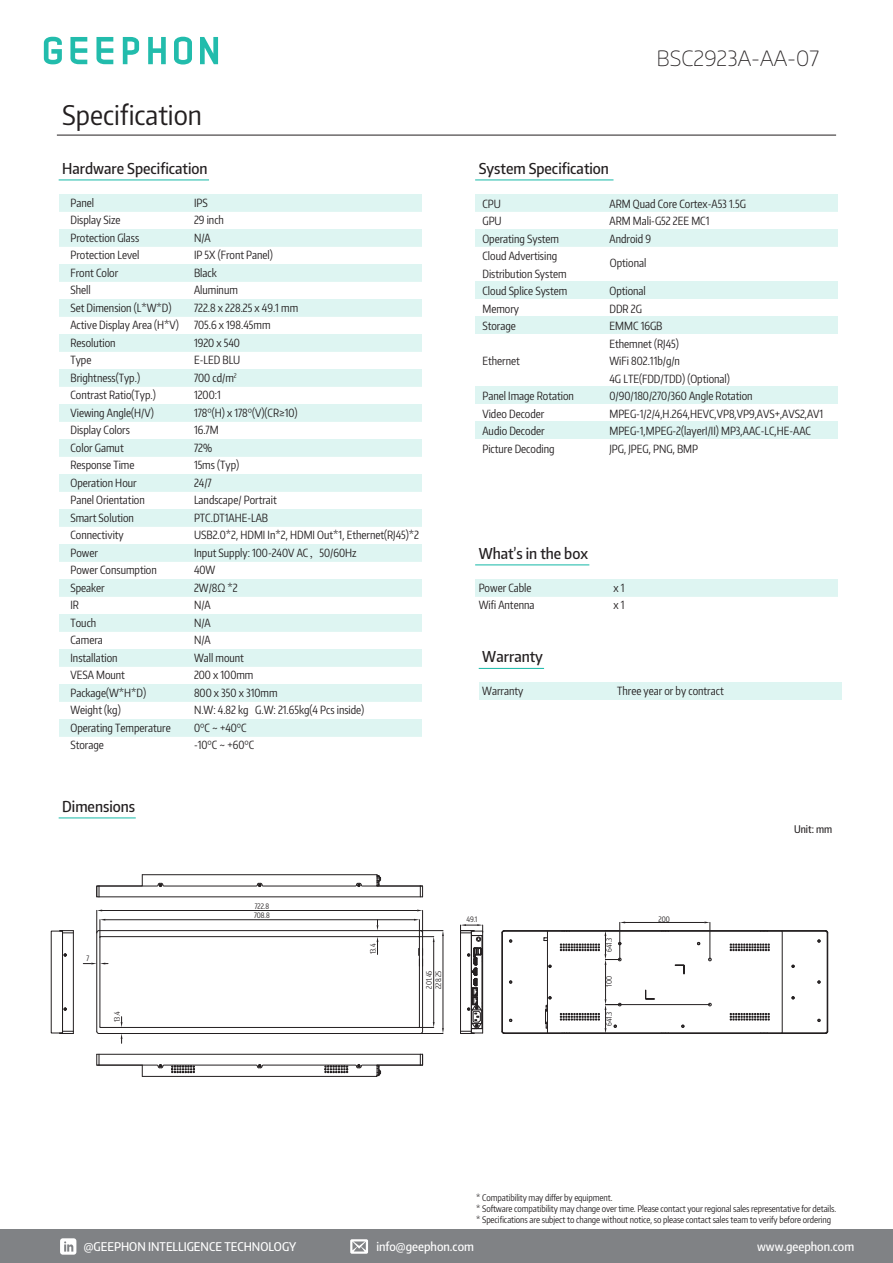
<style>
.page{position:relative;width:893px;height:1263px;background:#fff}
.page>*{position:absolute;margin:0;border:0;box-sizing:border-box;transform-origin:0 0}
.t1{font:27px "Encode Sans Condensed";color:#231f20}
.t2{font:100 21px "Encode Sans Normal";color:#231f20}
.t3{font:500 15px "Encode Sans Condensed";color:#231f20}
.t4{font:500 12px "Encode Sans Condensed";color:#fff}
.t5{font:11.25px/17.5px "Encode Sans Compressed";color:#231f20}
.t6{font:500 10.5px "Encode Sans Compressed";color:#231f20}
.t7{font:9px/10.8px "Encode Sans Compressed";letter-spacing:-.005em;color:#231f20}
.t8{font:7.5px/9.4px "Encode Sans Compressed";color:#231f20}
.s1{font-family:"Adobe Song Std";font-weight:300}
</style>
<div class="page">
<div style="left:475px;top:579px;width:363px;height:17px;background:#def5f2"></div>
<hr style="left:475px;top:564px;width:114px;height:1px;background:#22bcac">
<div style="left:0;top:1230px;width:893px;height:33px;background:#808285"></div>
<svg style="left:60px;top:1238px;width:16px;height:17px"></svg>
<svg style="left:350px;top:1239px;width:18px;height:15px"></svg>
<svg style="left:44px;top:37px;width:18px;height:27px"></svg>
<svg style="left:70px;top:37px;width:17px;height:27px"></svg>
<svg style="left:96px;top:37px;width:17px;height:27px"></svg>
<svg style="left:123px;top:37px;width:16px;height:27px"></svg>
<svg style="left:148px;top:37px;width:18px;height:27px"></svg>
<svg style="left:174px;top:37px;width:18px;height:28px"></svg>
<svg style="left:200px;top:37px;width:18px;height:27px"></svg>
<div style="left:59px;top:194px;width:363px;height:18px;background:#def5f2"></div>
<div style="left:59px;top:229px;width:363px;height:18px;background:#def5f2"></div>
<div style="left:59px;top:264px;width:363px;height:18px;background:#def5f2"></div>
<div style="left:59px;top:299px;width:363px;height:18px;background:#def5f2"></div>
<div style="left:59px;top:334px;width:363px;height:18px;background:#def5f2"></div>
<div style="left:59px;top:369px;width:363px;height:18px;background:#def5f2"></div>
<div style="left:59px;top:404px;width:363px;height:18px;background:#def5f2"></div>
<div style="left:59px;top:439px;width:363px;height:18px;background:#def5f2"></div>
<div style="left:59px;top:474px;width:363px;height:17px;background:#def5f2"></div>
<div style="left:59px;top:509px;width:363px;height:17px;background:#def5f2"></div>
<div style="left:59px;top:544px;width:363px;height:17px;background:#def5f2"></div>
<div style="left:59px;top:579px;width:363px;height:17px;background:#def5f2"></div>
<div style="left:59px;top:614px;width:363px;height:17px;background:#def5f2"></div>
<div style="left:59px;top:649px;width:363px;height:17px;background:#def5f2"></div>
<div style="left:59px;top:684px;width:363px;height:17px;background:#def5f2"></div>
<div style="left:59px;top:719px;width:363px;height:17px;background:#def5f2"></div>
<hr style="left:59px;top:179px;width:150px;height:1px;background:#22bcac">
<hr style="left:59px;top:817px;width:77px;height:1px;background:#22bcac">
<div style="left:479px;top:682px;width:363px;height:18px;background:#def5f2"></div>
<hr style="left:479px;top:668px;width:65px;height:1px;background:#22bcac">
<hr style="left:57px;top:135px;width:779px;height:1px;background:#231f20">
<div style="left:475px;top:194px;width:363px;height:18px;background:#def5f2"></div>
<div style="left:475px;top:229px;width:363px;height:18px;background:#def5f2"></div>
<div style="left:475px;top:282px;width:363px;height:17px;background:#def5f2"></div>
<div style="left:475px;top:317px;width:363px;height:17px;background:#def5f2"></div>
<div style="left:475px;top:387px;width:363px;height:17px;background:#def5f2"></div>
<div style="left:475px;top:422px;width:363px;height:17px;background:#def5f2"></div>
<hr style="left:475px;top:179px;width:138px;height:1px;background:#22bcac">
<hr style="left:99px;top:1033px;width:321px;height:1px;background:#231f20">
<hr style="left:96px;top:933px;width:1px;height:98px;background:#231f20">
<hr style="left:99px;top:930px;width:321px;height:1px;background:#231f20">
<hr style="left:422px;top:933px;width:1px;height:98px;background:#231f20">
<svg style="left:96px;top:1027px;width:4px;height:7px"></svg>
<hr style="left:419px;top:937px;width:1px;height:90px;background:#231f20">
<hr style="left:100px;top:936px;width:319px;height:1px;background:#231f20">
<hr style="left:100px;top:937px;width:1px;height:90px;background:#231f20">
<hr style="left:100px;top:1027px;width:319px;height:1px;background:#231f20">
<hr style="left:569px;top:1033px;width:92px;height:1px;background:#231f20">
<hr style="left:666px;top:930px;width:97px;height:1px;background:#231f20">
<hr style="left:567px;top:930px;width:97px;height:1px;background:#231f20">
<hr style="left:766px;top:930px;width:59px;height:1px;background:#231f20">
<hr style="left:668px;top:1033px;width:92px;height:1px;background:#231f20">
<hr style="left:768px;top:1033px;width:57px;height:1px;background:#231f20">
<svg style="left:645px;top:990px;width:10px;height:9px"></svg>
<svg style="left:675px;top:965px;width:9px;height:9px"></svg>
<div style="left:547px;top:931px;width:235px;height:102px;border:1px solid #231f20"></div>
<svg style="left:730px;top:1013px;width:40px;height:7px"></svg>
<svg style="left:730px;top:944px;width:40px;height:7px"></svg>
<hr style="left:782px;top:931px;width:43px;height:1px;background:#231f20">
<hr style="left:827px;top:933px;width:1px;height:98px;background:#231f20">
<svg style="left:817px;top:939px;width:3px;height:4px"></svg>
<svg style="left:791px;top:965px;width:4px;height:3px"></svg>
<svg style="left:791px;top:996px;width:4px;height:3px"></svg>
<svg style="left:96px;top:1054px;width:327px;height:23px"></svg>
<hr style="left:97px;top:1065px;width:45px;height:1px;background:#231f20">
<svg style="left:96px;top:874px;width:327px;height:23px"></svg>
<hr style="left:73px;top:930px;width:1px;height:101px;background:#231f20">
<svg style="left:64px;top:1007px;width:3px;height:4px"></svg>
<svg style="left:60px;top:1031px;width:14px;height:3px"></svg>
<hr style="left:62px;top:933px;width:1px;height:98px;background:#231f20">
<svg style="left:60px;top:930px;width:13px;height:3px"></svg>
<hr style="left:105px;top:919px;width:309px;height:1px;background:#231f20">
<hr style="left:102px;top:910px;width:315px;height:1px;background:#231f20">
<svg style="left:96px;top:909px;width:9px;height:28px"></svg>
<hr style="left:433px;top:942px;width:1px;height:80px;background:#231f20">
<hr style="left:443px;top:936px;width:1px;height:92px;background:#231f20">
<svg style="left:414px;top:909px;width:30px;height:33px"></svg>
<svg style="left:419px;top:1022px;width:25px;height:12px"></svg>
<hr style="left:619px;top:922px;width:1px;height:37px;background:#231f20">
<hr style="left:710px;top:922px;width:1px;height:37px;background:#231f20">
<hr style="left:625px;top:922px;width:79px;height:1px;background:#231f20">
<svg style="left:502px;top:930px;width:119px;height:104px"></svg>
<hr style="left:620px;top:1004px;width:90px;height:1px;background:#231f20">
<svg style="left:460px;top:924px;width:23px;height:110px"></svg>
<svg style="left:418px;top:948px;width:5px;height:18px"></svg>
<svg style="left:83px;top:963px;width:25px;height:1px"></svg>
<svg style="left:377px;top:937px;width:1px;height:17px"></svg>
<h1 class="t1" style="left:62px;top:97px;width:141px">Specification</h1>
<h3 class="t3" style="left:62px;top:158px;width:147px">Hardware Specification</h3>
<h3 class="t3" style="left:479px;top:158px;width:132px">System Specification</h3>
<h2 class="t2" style="left:657px;top:44px;width:164px">BSC2923A-AA-07</h2>
<p class="t5" style="left:70px;top:193px;width:110px">Panel<br>Display Size<br>Protection Glass<br>Protection Level<br>Front Color<br>Shell<br>Set Dimension (L*W*D)<br>Active Display Area (H*V)<br>Resolution<br>Type<br>Brightness(Typ.)<br>Contrast Ratio(Typ.)<br>Viewing Angle(H/V)<br>Display Colors<br>Color Gamut<br>Response Time<br>Operation Hour<br>Panel Orientation<br>Smart Solution<br>Connectivity<br>Power<br>Power Consumption<br>Speaker<br>IR<br>Touch<br>Camera<br>Installation<br>VESA Mount<br>Package(W*H*D)<br>Weight (kg)<br>Operating Temperature<br>Storage</p>
<p class="t5" style="left:482px;top:194px;width:86px">CPU<br>GPU<br>Operating System<br>Cloud Advertising<br>Distribution System<br>Cloud Splice System<br>Memory<br>Storage</p>
<p class="t5" style="left:194px;top:193px;width:227px">IPS<br>29 inch<br>N/A<br>IP 5X (Front Panel)<br>Black<br>Aluminum<br>722.8 x 228.25 x 49.1 mm<br>705.6 x 198.45mm<br>1920 x 540<br>E-LED BLU<br>700 cd/m<sup>2<br></sup>1200:1<br>178°(H) x 178°(V)(CR≥10)<br>16.7M<br>72%<br>15ms (Typ)<br>24/7<br>Landscape/ Portrait<br>PTC.DT1AHE-LAB<br>USB2.0*2, HDMI In*2, HDMI Out*1, Ethernet(RJ45)*2<br>Input Supply: 100-240V AC<span class="s1">，</span>50/60Hz<br>40W<br>2W/8Ω *2<br>N/A<br>N/A<br>N/A<br>Wall mount<br>200 x 100mm<br>800 x 350 x 310mm<br>N.W: 4.82 kg G.W: 21.65kg(4 Pcs inside)<br>0°C ~ +40°C<br>-10°C ~ +60°C</p>
<p class="t5" style="left:609px;top:194px;width:138px">ARM Quad Core Cortex-A53 1.5G<br>ARM Mali-G52 2EE MC1<br>Android 9</p>
<p class="t5" style="left:610px;top:254px;width:38px">Optional</p>
<p class="t5" style="left:609px;top:282px;width:215px">Optional<br>DDR 2G<br>EMMC 16GB<br>Ethemnet (RJ45)<br>WiFi 802.11b/g/n<br>4G LTE(FDD/TDD) (Optional)<br>0/90/180/270/360 Angle Rotation<br>MPEG-1/2/4,H.264,HEVC,VP8,VP9,AVS+,AVS2,AV1<br>MPEG-1,MPEG-2(layerI/II) MP3,AAC-LC,HE-AAC<br>JPG, JPEG, PNG, BMP</p>
<p class="t5" style="left:482px;top:352px;width:39px">Ethernet</p>
<p class="t5" style="left:482px;top:387px;width:93px">Panel Image Rotation<br>Video Decoder<br>Audio Decoder<br>Picture Decoding</p>
<h3 class="t3" style="left:479px;top:543px;width:111px">What’s in the box</h3>
<p class="t5" style="left:479px;top:578px;width:57px">Power Cable<br>Wifi Antenna</p>
<p class="t5" style="left:613px;top:578px;width:13px">x 1 x 1</p>
<h3 class="t3" style="left:482px;top:647px;width:62px">Warranty</h3>
<p class="t5" style="left:482px;top:682px;width:43px">Warranty</p>
<p class="t5" style="left:617px;top:682px;width:108px">Three year or by contract</p>
<h3 class="t3" style="left:62px;top:796px;width:74px">Dimensions</h3>
<p class="t8" style="left:86px;top:954px;width:4px">7</p>
<p class="t8" style="left:112px;top:1022px;width:12px;rotate:-90deg">13.4</p>
<p class="t8" style="left:255px;top:901px;width:16px">722.8</p>
<p class="t8" style="left:254px;top:910px;width:17px">708.8</p>
<p class="t8" style="left:368px;top:954px;width:12px;rotate:-90deg">13.4</p>
<p class="t8" style="left:424px;top:989px;width:20px;rotate:-90deg">201.45<br>228.25</p>
<p class="t8" style="left:466px;top:915px;width:12px">49.1</p>
<p class="t8" style="left:658px;top:914px;width:13px">200</p>
<p class="t8" style="left:604px;top:952px;width:16px;rotate:-90deg">641.3</p>
<p class="t8" style="left:604px;top:987px;width:12px;rotate:-90deg">100</p>
<p class="t8" style="left:604px;top:1026px;width:16px;rotate:-90deg">641.3</p>
<p class="t6" style="left:794px;top:822px;width:40px">Unit: mm</p>
<p class="t7" style="left:476px;top:1192px;width:361px">* Compatibility may differ by equipment.<br>* Software compatibility may change over time. Please contact your regional sales representative for details. * Specifications are subject to change without notice, so please contact sales team to verify before ordering</p>
<p class="t4" style="left:84px;top:1238px;width:214px">@GEEPHON INTELLIGENCE TECHNOLOGY</p>
<p class="t4" style="left:376px;top:1238px;width:99px">info@geephon.com</p>
<p class="t4" style="left:757px;top:1238px;width:99px">www.geephon.com</p>
</div>
